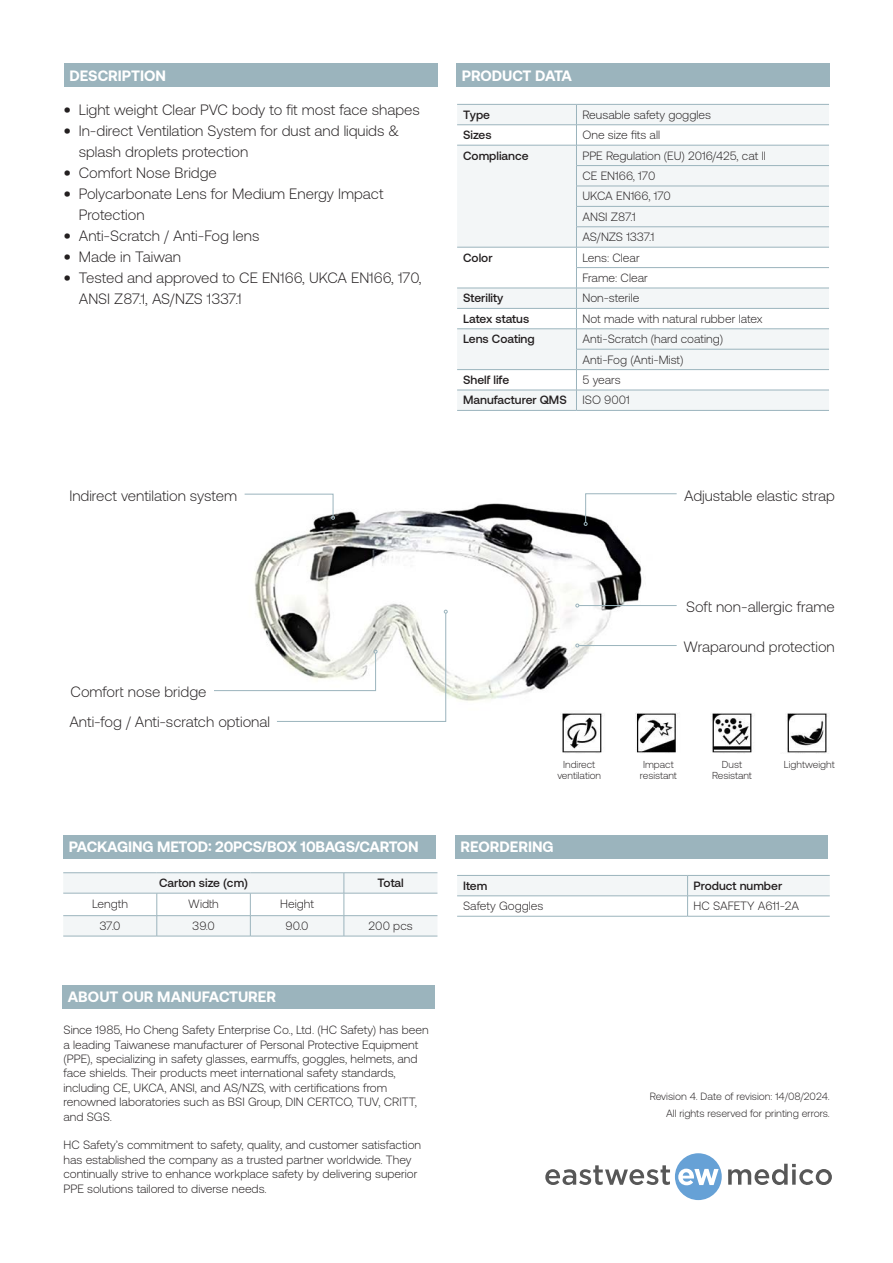
<style>
.page{position:relative;width:893px;height:1263px;background:#fff}
.page>*{position:absolute;margin:0;border:0;box-sizing:border-box;transform-origin:0 0}
.Brød{font:300 15px/21px "Aeonik";color:#231f20}
.Overskrift_boks{font:700 15px "Aeonik";color:#fff}
.Skema{font:300 12px/14.4px "Aeonik";color:#231f20}
.Skema-2{font:500 12px "Aeonik";color:#231f20}
.Brød-2{font:300 10.5px "Aeonik";color:#231f20}
.Brød-3{font:300 10.05px "Aeonik";color:#231f20}
.s1{font-weight:900}
</style>
<div class="page">
<div style="left:64px;top:64px;width:373px;height:23px;background:#9bb4bd"></div>
<div style="left:675px;top:1153px;width:47px;height:47px;background:#66a1d6;border-radius:23px"></div>
<svg style="left:545px;top:1165px;width:125px;height:20px"></svg>
<svg style="left:728px;top:1164px;width:104px;height:21px"></svg>
<svg style="left:678px;top:1168px;width:41px;height:17px"></svg>
<div style="left:457px;top:105px;width:372px;height:305px;background:#f3f6f7"></div>
<svg style="left:457px;top:126px;width:372px;height:264px;fill:#f3f6f7"></svg>
<hr style="left:457px;top:104px;width:119px;height:1px;background:#9bb4bd">
<hr style="left:576px;top:104px;width:253px;height:1px;background:#9bb4bd">
<hr style="left:457px;top:125px;width:119px;height:1px;background:#9bb4bd">
<hr style="left:576px;top:125px;width:253px;height:1px;background:#9bb4bd">
<hr style="left:457px;top:145px;width:119px;height:1px;background:#9bb4bd">
<hr style="left:576px;top:145px;width:253px;height:1px;background:#9bb4bd">
<hr style="left:576px;top:165px;width:253px;height:1px;background:#9bb4bd">
<hr style="left:576px;top:186px;width:253px;height:1px;background:#9bb4bd">
<hr style="left:576px;top:206px;width:253px;height:1px;background:#9bb4bd">
<hr style="left:576px;top:227px;width:253px;height:1px;background:#9bb4bd">
<hr style="left:457px;top:247px;width:119px;height:1px;background:#9bb4bd">
<hr style="left:576px;top:247px;width:253px;height:1px;background:#9bb4bd">
<hr style="left:576px;top:267px;width:253px;height:1px;background:#9bb4bd">
<hr style="left:457px;top:288px;width:119px;height:1px;background:#9bb4bd">
<hr style="left:576px;top:288px;width:253px;height:1px;background:#9bb4bd">
<hr style="left:457px;top:308px;width:119px;height:1px;background:#9bb4bd">
<hr style="left:576px;top:308px;width:253px;height:1px;background:#9bb4bd">
<hr style="left:457px;top:329px;width:119px;height:1px;background:#9bb4bd">
<hr style="left:576px;top:329px;width:253px;height:1px;background:#9bb4bd">
<hr style="left:576px;top:349px;width:253px;height:1px;background:#9bb4bd">
<hr style="left:457px;top:369px;width:119px;height:1px;background:#9bb4bd">
<hr style="left:576px;top:369px;width:253px;height:1px;background:#9bb4bd">
<hr style="left:457px;top:390px;width:119px;height:1px;background:#9bb4bd">
<hr style="left:576px;top:390px;width:253px;height:1px;background:#9bb4bd">
<svg style="left:576px;top:105px;width:1px;height:305px"></svg>
<hr style="left:457px;top:410px;width:119px;height:1px;background:#9bb4bd">
<hr style="left:576px;top:410px;width:253px;height:1px;background:#9bb4bd">
<div style="left:456px;top:835px;width:372px;height:23px;background:#9bb4bd"></div>
<svg style="left:457px;top:875px;width:373px;height:41px"></svg>
<hr style="left:457px;top:916px;width:231px;height:1px;background:#9bb4bd">
<hr style="left:688px;top:916px;width:142px;height:1px;background:#9bb4bd">
<div style="left:63px;top:985px;width:372px;height:24px;background:#9bb4bd"></div>
<div style="left:457px;top:64px;width:373px;height:23px;background:#9bb4bd"></div>
<img style="left:254px;top:503px;width:388px;height:198px">
<svg style="left:244px;top:493px;width:91px;height:27px"></svg>
<svg style="left:214px;top:610px;width:234px;height:112px"></svg>
<svg style="left:584px;top:493px;width:93px;height:33px"></svg>
<hr style="left:579px;top:605px;width:98px;height:1px;background:#9bb4bd">
<svg style="left:575px;top:604px;width:4px;height:3px"></svg>
<hr style="left:579px;top:645px;width:98px;height:1px;background:#9bb4bd">
<svg style="left:575px;top:644px;width:4px;height:3px"></svg>
<img style="left:562px;top:712px;width:265px;height:42px">
<div style="left:64px;top:835px;width:372px;height:23px;background:#9bb4bd"></div>
<hr style="left:63px;top:872px;width:94px;height:1px;background:#9bb4bd">
<hr style="left:157px;top:872px;width:93px;height:1px;background:#9bb4bd">
<hr style="left:250px;top:872px;width:94px;height:1px;background:#9bb4bd">
<hr style="left:344px;top:872px;width:93px;height:1px;background:#9bb4bd">
<svg style="left:63px;top:873px;width:374px;height:63px"></svg>
<hr style="left:63px;top:936px;width:94px;height:1px;background:#9bb4bd">
<hr style="left:157px;top:936px;width:93px;height:1px;background:#9bb4bd">
<hr style="left:250px;top:936px;width:94px;height:1px;background:#9bb4bd">
<hr style="left:344px;top:936px;width:93px;height:1px;background:#9bb4bd">
<p class="Overskrift_boks" style="left:69px;top:67px;width:98px">DESCRIPTION</p>
<p class="Brød" style="left:64px;top:99px;width:358px"><span class="s1">•</span> Light weight Clear PVC body to fit most face shapes</p>
<p class="Brød" style="left:79px;top:120px;width:322px;text-indent:-15px"><span class="s1">•</span> In-direct Ventilation System for dust and liquids &amp; splash droplets protection</p>
<p class="Brød" style="left:64px;top:162px;width:155px"><span class="s1">•</span> Comfort Nose Bridge</p>
<p class="Brød" style="left:79px;top:183px;width:306px;text-indent:-15px"><span class="s1">•</span> Polycarbonate Lens for Medium Energy Impact<br>Protection</p>
<p class="Brød" style="left:64px;top:225px;width:197px"><span class="s1">•</span> Anti-Scratch / Anti-Fog lens</p>
<p class="Brød" style="left:64px;top:246px;width:119px"><span class="s1">•</span> Made in Taiwan</p>
<p class="Brød" style="left:79px;top:267px;width:344px;text-indent:-15px"><span class="s1">•</span> Tested and approved to CE EN166, UKCA EN166, 170,<br>ANSI Z87.1, AS/NZS 1337.1</p>
<p class="Brød" style="left:69px;top:485px;width:169px">Indirect ventilation system</p>
<p class="Overskrift_boks" style="left:462px;top:67px;width:112px">PRODUCT DATA</p>
<p class="Skema-2" style="left:463px;top:108px;width:28px">Type</p>
<p class="Skema" style="left:582px;top:107px;width:130px">Reusable safety goggles</p>
<p class="Skema-2" style="left:463px;top:128px;width:30px">Sizes</p>
<p class="Skema" style="left:582px;top:128px;width:79px">One size fits all</p>
<p class="Skema-2" style="left:463px;top:149px;width:67px">Compliance</p>
<p class="Skema" style="left:582px;top:148px;width:185px">PPE Regulation (EU) 2016/425, cat ll</p>
<p class="Skema" style="left:582px;top:169px;width:74px">CE EN166, 170</p>
<p class="Skema" style="left:582px;top:189px;width:90px">UKCA EN166, 170</p>
<p class="Skema" style="left:582px;top:209px;width:55px">ANSI Z87.1</p>
<p class="Skema" style="left:582px;top:230px;width:73px">AS/NZS 1337.1</p>
<p class="Skema-2" style="left:463px;top:251px;width:31px">Color</p>
<p class="Skema" style="left:582px;top:250px;width:59px">Lens: Clear</p>
<p class="Skema" style="left:582px;top:271px;width:67px">Frame: Clear</p>
<p class="Skema-2" style="left:463px;top:291px;width:42px">Sterility</p>
<p class="Skema" style="left:582px;top:291px;width:58px">Non-sterile</p>
<p class="Skema-2" style="left:463px;top:312px;width:68px">Latex status</p>
<p class="Skema" style="left:582px;top:311px;width:182px">Not made with natural rubber latex</p>
<p class="Skema-2" style="left:463px;top:332px;width:73px">Lens Coating</p>
<p class="Skema" style="left:582px;top:332px;width:142px">Anti-Scratch (hard coating)</p>
<p class="Skema" style="left:582px;top:352px;width:103px">Anti-Fog (Anti-Mist)</p>
<p class="Skema-2" style="left:463px;top:373px;width:48px">Shelf life</p>
<p class="Skema" style="left:582px;top:373px;width:40px">5 years</p>
<p class="Skema-2" style="left:463px;top:393px;width:105px">Manufacturer QMS</p>
<p class="Skema" style="left:582px;top:393px;width:49px">ISO 9001</p>
<p class="Brød" style="left:684px;top:485px;width:152px">Adjustable elastic strap</p>
<p class="Brød" style="left:70px;top:681px;width:137px">Comfort nose bridge</p>
<p class="Brød" style="left:69px;top:712px;width:202px">Anti-fog / Anti-scratch optional</p>
<p class="Overskrift_boks" style="left:69px;top:838px;width:351px">PACKAGING METOD: 20PCS/BOX 10BAGS/CARTON</p>
<p class="Skema-2" style="left:159px;top:876px;width:90px">Carton size (cm)</p>
<p class="Skema-2" style="left:378px;top:876px;width:28px">Total</p>
<p class="Skema" style="left:92px;top:896px;width:37px">Length</p>
<p class="Skema" style="left:188px;top:896px;width:32px">Width</p>
<p class="Skema" style="left:280px;top:896px;width:35px">Height</p>
<p class="Skema" style="left:99px;top:919px;width:23px">37.0</p>
<p class="Skema" style="left:192px;top:919px;width:24px">39.0</p>
<p class="Skema" style="left:286px;top:919px;width:24px">90.0</p>
<p class="Skema" style="left:369px;top:919px;width:46px">200 pcs</p>
<p class="Overskrift_boks" style="left:68px;top:988px;width:210px">ABOUT OUR MANUFACTURER</p>
<p class="Skema" style="left:64px;top:1023px;width:367px">Since 1985, Ho Cheng Safety Enterprise Co., Ltd. (HC Safety) has been a leading Taiwanese manufacturer of Personal Protective Equipment (PPE), specializing in safety glasses, earmuffs, goggles, helmets, and face shields. Their products meet international safety standards, including CE, UKCA, ANSI, and AS/NZS, with certifications from renowned laboratories such as BSI Group, DIN CERTCO, TUV, CRITT, and SGS.</p>
<p class="Skema" style="left:64px;top:1138px;width:359px">HC Safety’s commitment to safety, quality, and customer satisfaction has established the company as a trusted partner worldwide. They continually strive to enhance workplace safety by delivering superior PPE solutions tailored to diverse needs.</p>
<p class="Brød" style="left:686px;top:596px;width:150px">Soft non-allergic frame</p>
<p class="Brød" style="left:684px;top:636px;width:153px">Wraparound protection</p>
<p class="Brød-3" style="left:563px;top:758px;width:33px">Indirect</p>
<p class="Brød-3" style="left:557px;top:770px;width:45px">ventilation</p>
<p class="Brød-3" style="left:643px;top:758px;width:32px">Impact</p>
<p class="Brød-3" style="left:640px;top:770px;width:38px">resistant</p>
<p class="Brød-3" style="left:722px;top:758px;width:21px">Dust</p>
<p class="Brød-3" style="left:712px;top:770px;width:41px">Resistant</p>
<p class="Brød-3" style="left:784px;top:758px;width:52px">Lightweight</p>
<p class="Overskrift_boks" style="left:461px;top:838px;width:95px">REORDERING</p>
<p class="Skema-2" style="left:463px;top:879px;width:26px">Item</p>
<p class="Skema-2" style="left:694px;top:879px;width:90px">Product number</p>
<p class="Skema" style="left:463px;top:899px;width:82px">Safety Goggles</p>
<p class="Skema" style="left:694px;top:899px;width:107px">HC SAFETY A611-2A</p>
<p class="Brød-2" style="left:650px;top:1091px;width:181px">Revision 4. Date of revision: 14/08/2024.</p>
<p class="Brød-2" style="left:666px;top:1107px;width:165px">All rights reserved for printing errors.</p>
</div>
